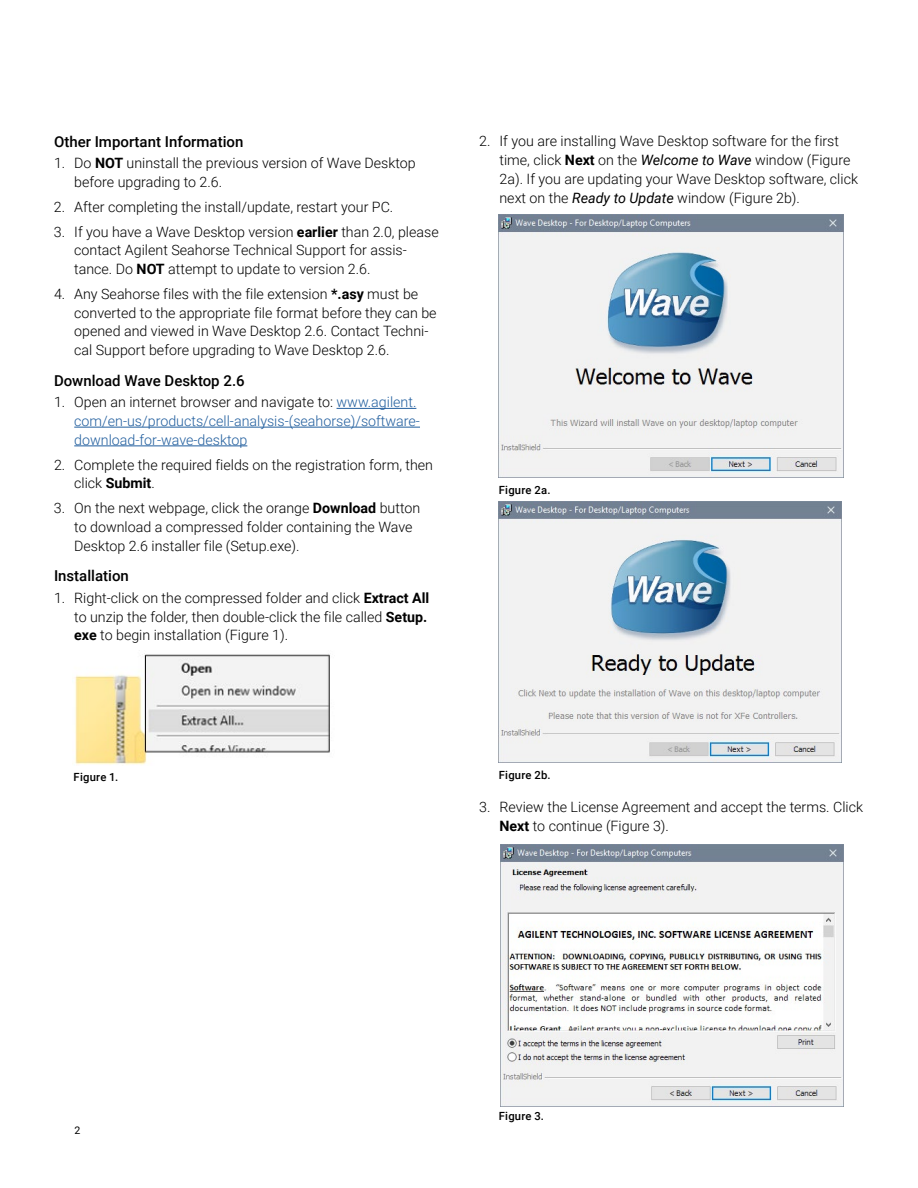
<style>
.page{position:relative;width:918px;height:1188px;background:#fff}
.page>*{position:absolute;margin:0;border:0;box-sizing:border-box;transform-origin:0 0}
.t1{font:500 15px "Roboto";color:#000}
.t2{font:300 14.25px/18.8px "Roboto";color:#000}
.t3{font:300 14.25px/18.8px "Roboto";color:#215e9e}
.t4{font:500 11.25px "Roboto";letter-spacing:.02em;color:#000}
.t5{font:10.5px "Roboto";color:#000}
.s1{font-weight:700}
.s2{color:#000}
.s3{font-weight:400;font-style:italic}
</style>
<div class="page">
<hr style="left:337px;top:408px;width:79px;height:1px;background:#215e9e">
<hr style="left:74px;top:427px;width:346px;height:1px;background:#215e9e">
<hr style="left:74px;top:446px;width:173px;height:1px;background:#215e9e">
<img style="left:75px;top:653px;width:255px;height:112px">
<img style="left:499px;top:215px;width:344px;height:262px">
<img style="left:499px;top:501px;width:342px;height:261px">
<img style="left:500px;top:844px;width:344px;height:262px">
<p class="t1" style="left:54px;top:131px;width:191px">Other Important Information</p>
<p class="t2" style="left:74px;top:153px;width:343px;text-indent:-20px">1. Do <span class="s1">NOT</span> uninstall the previous version of Wave Desktop before upgrading to 2.6.</p>
<p class="t2" style="left:54px;top:197px;width:341px">2. After completing the install/update, restart your PC.</p>
<p class="t2" style="left:74px;top:222px;width:366px;text-indent:-20px">3. If you have a Wave Desktop version <span class="s1">earlier</span> than 2.0, please contact Agilent Seahorse Technical Support for assis&shy;tance. Do <span class="s1">NOT</span> attempt to update to version 2.6.</p>
<p class="t2" style="left:74px;top:284px;width:364px;text-indent:-20px">4. Any Seahorse files with the file extension <span class="s1">*.asy</span> must be converted to the appropriate file format before they can be opened and viewed in Wave Desktop 2.6. Contact Techni&shy;cal Support before upgrading to Wave Desktop 2.6.</p>
<p class="t1" style="left:54px;top:370px;width:192px">Download Wave Desktop 2.6</p>
<p class="t3" style="left:74px;top:392px;width:347px;text-indent:-20px"><span class="s2">1. Open an internet browser and navigate to:</span> www.agilent. com/en-us/products/cell-analysis-(seahorse)/software&shy;download-for-wave-desktop</p>
<p class="t2" style="left:74px;top:455px;width:360px;text-indent:-20px">2. Complete the required fields on the registration form, then click <span class="s1">Submit</span>.</p>
<p class="t2" style="left:74px;top:498px;width:348px;text-indent:-20px">3. On the next webpage, click the orange <span class="s1">Download</span> button to download a compressed folder containing the Wave<br>Desktop 2.6 installer file (Setup.exe).</p>
<p class="t1" style="left:54px;top:566px;width:76px">Installation</p>
<p class="t2" style="left:74px;top:588px;width:357px;text-indent:-20px">1. Right-click on the compressed folder and click <span class="s1">Extract All </span>to unzip the folder, then double-click the file called <span class="s1">Setup. exe</span> to begin installation (Figure 1).</p>
<p class="t2" style="left:499px;top:131px;width:360px;text-indent:-20px">2. If you are installing Wave Desktop software for the first time, click <span class="s1">Next</span> on the <span class="s3">Welcome to Wave</span> window (Figure 2a). If you are updating your Wave Desktop software, click next on the <span class="s3">Ready to Update</span> window (Figure 2b).</p>
<p class="t4" style="left:499px;top:482px;width:53px">Figure 2a.</p>
<p class="t4" style="left:74px;top:769px;width:46px">Figure 1.</p>
<p class="t4" style="left:499px;top:767px;width:53px">Figure 2b.</p>
<p class="t2" style="left:499px;top:797px;width:365px;text-indent:-20px">3. Review the License Agreement and accept the terms. Click<br><span class="s1">Next</span> to continue (Figure 3).</p>
<p class="t5" style="left:75px;top:1123px;width:7px">2</p>
<p class="t4" style="left:499px;top:1108px;width:47px">Figure 3.</p>
</div>
